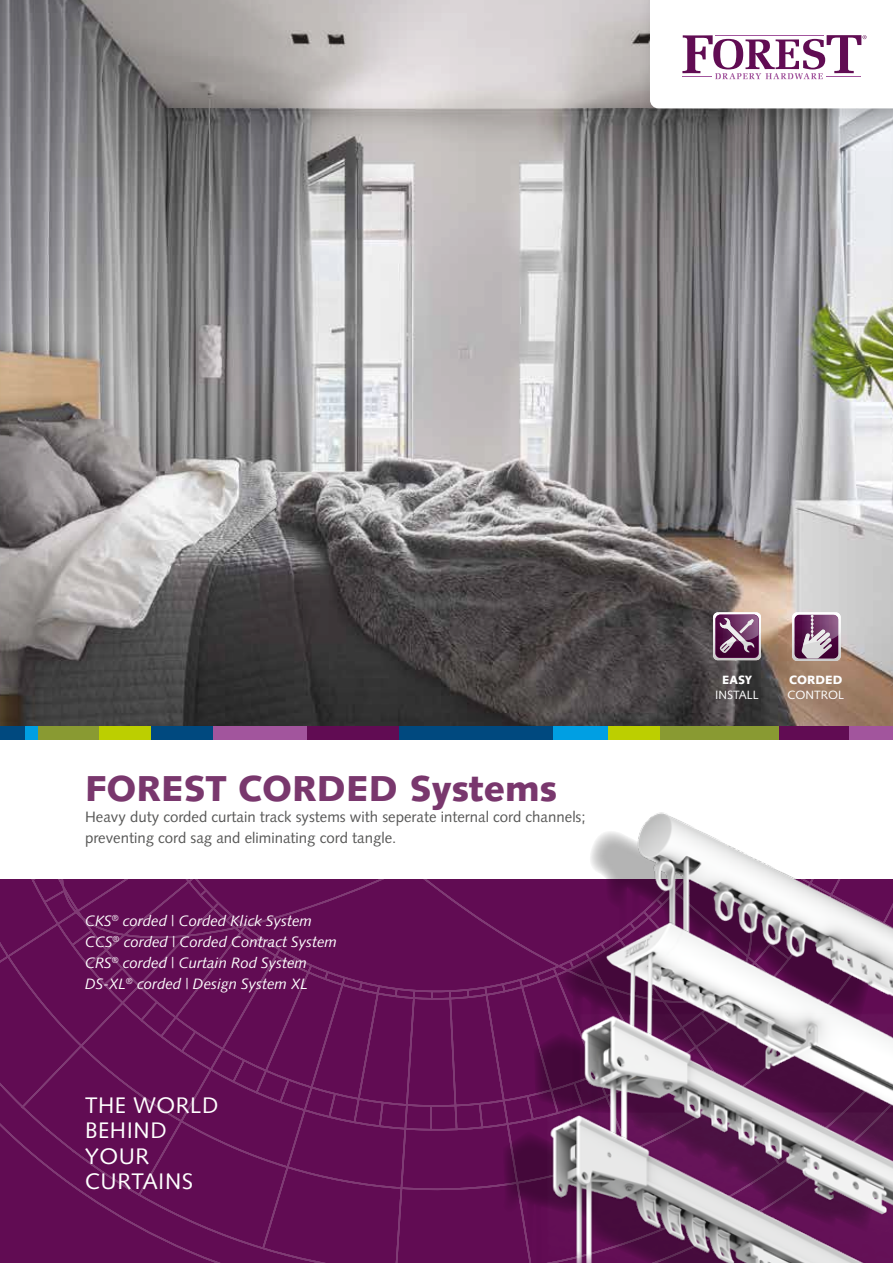
<style>
.page{position:relative;width:893px;height:1263px;background:#fff}
.page>*{position:absolute;margin:0;border:0;box-sizing:border-box;transform-origin:0 0}
.t1{font:900 36px "Syntax";color:#79376d}
.t2{font:22.5px/25.5px "Syntax";letter-spacing:.025em;color:#fff}
.t3{font:italic 15px/21px "Syntax";color:#fff}
.t4{font:15px/21px "Syntax";color:#575756}
.t5{font:12px "Syntax";color:#fff}
.t6{font:900 12px "Syntax";color:#fff}
.t7{font:900 12px "Syntax";color:#fff;scale:.96 1}
</style>
<div class="page">
<img style="left:0;top:0;width:893px;height:727px">
<div style="left:0;top:879px;width:588px;height:384px;background:#610c53"></div>
<div style="left:637px;top:0;width:256px;height:133px;background:#000;opacity:.2"></div>
<svg style="left:650px;top:0;width:243px;height:108px"></svg>
<div style="left:212px;top:727px;width:95px;height:13px;background:#a2559d"></div>
<div style="left:845px;top:727px;width:48px;height:13px;background:#a2559d"></div>
<div style="left:25px;top:727px;width:14px;height:13px;background:#009fe3"></div>
<div style="left:552px;top:727px;width:56px;height:13px;background:#009fe3"></div>
<div style="left:151px;top:727px;width:61px;height:13px;background:#00497f"></div>
<div style="left:399px;top:727px;width:154px;height:13px;background:#00497f"></div>
<div style="left:0;top:727px;width:25px;height:13px;background:#00497f"></div>
<div style="left:307px;top:727px;width:92px;height:13px;background:#610c53"></div>
<div style="left:778px;top:727px;width:70px;height:13px;background:#610c53"></div>
<div style="left:39px;top:727px;width:60px;height:13px;background:#899a32"></div>
<div style="left:659px;top:727px;width:119px;height:13px;background:#899a32"></div>
<div style="left:99px;top:727px;width:52px;height:13px;background:#bccf00"></div>
<div style="left:608px;top:727px;width:52px;height:13px;background:#bccf00"></div>
<svg style="left:501px;top:1131px;width:26px;height:132px;background:#5a0e4e"></svg>
<svg style="left:552px;top:938px;width:36px;height:93px;background:#5e1052"></svg>
<svg style="left:533px;top:1031px;width:32px;height:71px;background:#510d45"></svg>
<svg style="left:588px;top:832px;width:37px;height:64px"></svg>
<img style="left:625px;top:812px;width:268px;height:84px">
<img style="left:588px;top:896px;width:305px;height:115px">
<img style="left:565px;top:1011px;width:328px;height:91px">
<img style="left:527px;top:1102px;width:366px;height:161px">
<svg style="left:792px;top:612px;width:49px;height:49px;background:#9b7995"></svg>
<svg style="left:713px;top:612px;width:48px;height:48px;background:#8b6283"></svg>
<h1 class="t1" style="left:85px;top:767px;width:473px">FOREST CORDED Systems</h1>
<p class="t4" style="left:85px;top:806px;width:502px">Heavy duty corded curtain track systems with seperate internal cord channels; preventing cord sag and eliminating cord tangle.</p>
<p class="t3" style="left:85px;top:911px;width:254px">CKS<sup>®</sup> corded | Corded Klick System CCS<sup>®</sup> corded | Corded Contract System CRS<sup>®</sup> corded | Curtain Rod System DS-XL<sup>®</sup> corded | Design System XL</p>
<h2 class="t2" style="left:85px;top:1092px;width:135px">THE WORLD<br>BEHIND<br>YOUR<br>CURTAINS</h2>
<p class="t7" style="left:722px;top:672px;width:32px">EASY</p>
<p class="t5" style="left:715px;top:687px;width:45px">INSTALL</p>
<p class="t6" style="left:789px;top:672px;width:55px">CORDED</p>
<p class="t5" style="left:787px;top:687px;width:58px">CONTROL</p>
</div>
